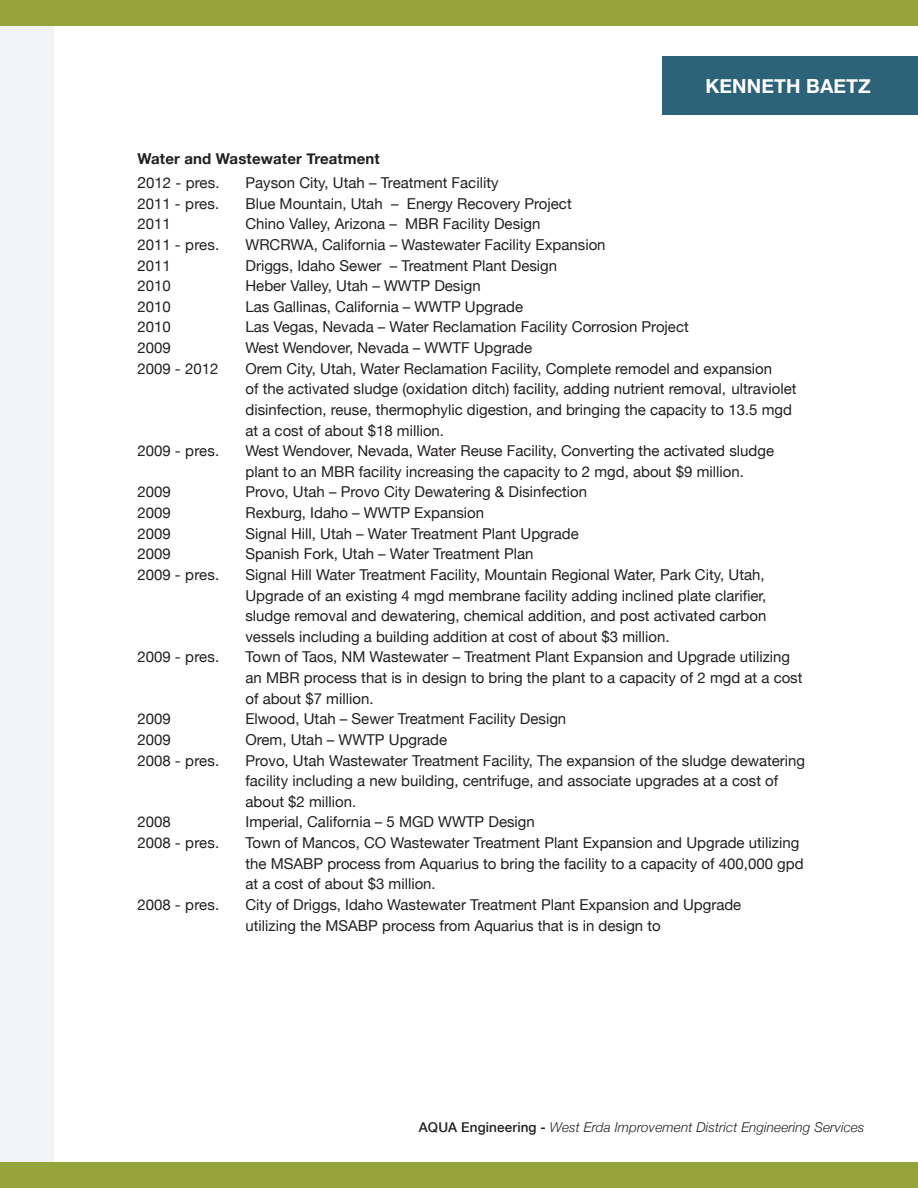
<style>
.page{position:relative;width:918px;height:1188px;background:#fff}
.page>*{position:absolute;margin:0;border:0;box-sizing:border-box;transform-origin:0 0}
.t1{font:700 19.5px "Helvetica Neue";letter-spacing:.005em;color:#fff}
.t2{font:15px/20.7px "Helvetica Neue";color:#231f20}
.t3{font:700 15px "Helvetica Neue";letter-spacing:.01em;color:#231f20}
.t4{font:italic 300 13.5px "Helvetica Neue";letter-spacing:.01em;color:#231f20}
.s1{font-size:15.75px}
.s2{font-weight:500;font-style:normal}
</style>
<div class="page">
<div style="left:0;top:0;width:54px;height:1188px;background:#f2f3f4"></div>
<div style="left:662px;top:56px;width:256px;height:58px;background:#2d6379"></div>
<div style="left:0;top:1162px;width:918px;height:26px;background:#95a43a"></div>
<div style="left:0;top:0;width:918px;height:26px;background:#95a43a"></div>
<p class="t1" style="left:705px;top:68px;width:167px">KENNETH BAETZ</p>
<p class="t3" style="left:137px;top:146px;width:244px">Water and Wastewater Treatment</p>
<p class="t2" style="left:137px;top:171px;width:84px"><span class="s1">2</span>012 - pres.</p>
<p class="t2" style="left:245px;top:171px;width:255px">Payson City, Utah – Treatment Facility</p>
<p class="t2" style="left:137px;top:192px;width:83px">2011 - pres.</p>
<p class="t2" style="left:245px;top:192px;width:328px">Blue Mountain, Utah – Energy Recovery Project</p>
<p class="t2" style="left:137px;top:213px;width:35px">2011</p>
<p class="t2" style="left:245px;top:213px;width:297px">Chino Valley, Arizona – MBR Facility Design</p>
<p class="t2" style="left:137px;top:233px;width:83px">2011 - pres.</p>
<p class="t2" style="left:245px;top:233px;width:362px">WRCRWA, California – Wastewater Facility Expansion</p>
<p class="t2" style="left:137px;top:254px;width:35px">2011</p>
<p class="t2" style="left:245px;top:254px;width:313px">Driggs, Idaho Sewer – Treatment Plant Design</p>
<p class="t2" style="left:137px;top:274px;width:35px">2010</p>
<p class="t2" style="left:245px;top:274px;width:237px">Heber Valley, Utah – WWTP Design</p>
<p class="t2" style="left:137px;top:295px;width:35px">2010</p>
<p class="t2" style="left:245px;top:295px;width:279px">Las Gallinas, California – WWTP Upgrade</p>
<p class="t2" style="left:137px;top:316px;width:35px">2010</p>
<p class="t2" style="left:245px;top:316px;width:445px">Las Vegas, Nevada – Water Reclamation Facility Corrosion Project</p>
<p class="t2" style="left:137px;top:336px;width:35px">2009</p>
<p class="t2" style="left:245px;top:336px;width:288px">West Wendover, Nevada – WWTF Upgrade</p>
<p class="t2" style="left:137px;top:357px;width:83px">2009 - 2012</p>
<p class="t2" style="left:245px;top:357px;width:552px">Orem City, Utah, Water Reclamation Facility, Complete remodel and expansion<br>of the activated sludge (oxidation ditch) facility, adding nutrient removal, ultraviolet disinfection, reuse, thermophylic digestion, and bringing the capacity to 13.5 mgd at a cost of about $18 million.</p>
<p class="t2" style="left:137px;top:439px;width:83px">2009 - pres.</p>
<p class="t2" style="left:245px;top:439px;width:530px">West Wendover, Nevada, Water Reuse Facility, Converting the activated sludge plant to an MBR facility increasing the capacity to 2 mgd, about $9 million.</p>
<p class="t2" style="left:137px;top:481px;width:35px">2009</p>
<p class="t2" style="left:245px;top:481px;width:343px">Provo, Utah – Provo City Dewatering &amp; Disinfection</p>
<p class="t2" style="left:137px;top:501px;width:35px">2009</p>
<p class="t2" style="left:245px;top:501px;width:240px">Rexburg, Idaho – WWTP Expansion</p>
<p class="t2" style="left:137px;top:522px;width:35px">2009</p>
<p class="t2" style="left:245px;top:522px;width:335px">Signal Hill, Utah – Water Treatment Plant Upgrade</p>
<p class="t2" style="left:137px;top:543px;width:35px">2009</p>
<p class="t2" style="left:245px;top:543px;width:290px">Spanish Fork, Utah – Water Treatment Plan</p>
<p class="t2" style="left:137px;top:563px;width:83px">2009 - pres.</p>
<p class="t2" style="left:245px;top:563px;width:522px;text-align:justify">Signal Hill Water Treatment Facility, Mountain Regional Water, Park City, Utah, Upgrade of an existing 4 mgd membrane facility adding inclined plate clarifier, sludge removal and dewatering, chemical addition, and post activated carbon vessels including a building addition at cost of about $3 million.</p>
<p class="t2" style="left:137px;top:646px;width:83px">2009 - pres.</p>
<p class="t2" style="left:245px;top:646px;width:559px">Town of Taos, NM Wastewater – Treatment Plant Expansion and Upgrade utilizing an MBR process that is in design to bring the plant to a capacity of 2 mgd at a cost of about $7 million.</p>
<p class="t2" style="left:137px;top:708px;width:35px">2009</p>
<p class="t2" style="left:245px;top:708px;width:322px">Elwood, Utah – Sewer Treatment Facility Design</p>
<p class="t2" style="left:137px;top:728px;width:35px">2009</p>
<p class="t2" style="left:245px;top:728px;width:203px">Orem, Utah – WWTP Upgrade</p>
<p class="t2" style="left:137px;top:749px;width:83px">2008 - pres.</p>
<p class="t2" style="left:245px;top:749px;width:561px">Provo, Utah Wastewater Treatment Facility, The expansion of the sludge dewatering facility including a new building, centrifuge, and associate upgrades at a cost of about $2 million.</p>
<p class="t2" style="left:137px;top:811px;width:35px">2008</p>
<p class="t2" style="left:245px;top:811px;width:291px">Imperial, California – 5 MGD WWTP Design</p>
<p class="t2" style="left:137px;top:831px;width:83px">2008 - pres.</p>
<p class="t2" style="left:245px;top:831px;width:560px">Town of Mancos, CO Wastewater Treatment Plant Expansion and Upgrade utilizing the MSABP process from Aquarius to bring the facility to a capacity of 400,000 gpd at a cost of about $3 million.</p>
<p class="t2" style="left:137px;top:893px;width:83px">2008 - pres.</p>
<p class="t2" style="left:245px;top:893px;width:497px">City of Driggs, Idaho Wastewater Treatment Plant Expansion and Upgrade utilizing the MSABP process from Aquarius that is in design to</p>
<p class="t4" style="left:419px;top:1116px;width:447px"><span class="s2">AQUA Engineering -</span> West Erda Improvement District Engineering Services</p>
</div>
